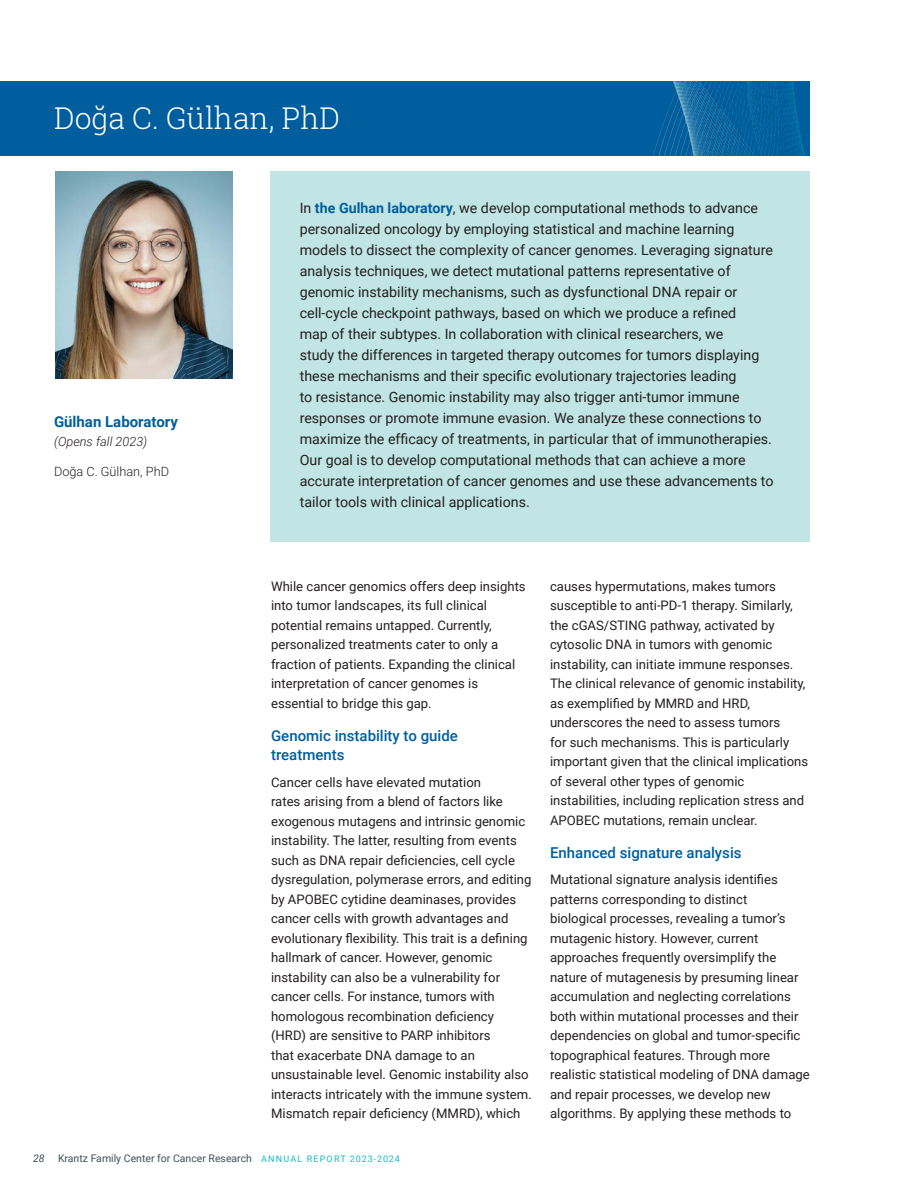
<style>
.page{position:relative;width:918px;height:1188px;background:#fff}
.page>*{position:absolute;margin:0;border:0;box-sizing:border-box;transform-origin:0 0}
.Investigator_name{font:300 30px "Roboto Slab";color:#fff}
.Body_head{font:500 15px/19.5px "Roboto";color:#005e9e}
.Lab_staff_head{font:700 15px "Roboto";color:#005e9e}
.Intro{font:14.25px/21px "Roboto";color:#231f20}
.Body_copy{font:13.2px/19.5px "Roboto";color:#231f20}
.Staff{font:300 12.75px "Roboto";color:#231f20}
.Staff-2{font:italic 300 12.75px "Roboto";color:#231f20}
.t1{font:10.5px "Roboto";color:#41515b}
.t2{font:italic 10.5px "Roboto";color:#41515b}
.s1{font-weight:700;color:#005e9e}
.s2{font-size:9px;color:#14bac6}
</style>
<div class="page">
<div style="left:0;top:81px;width:810px;height:74px;background:#005e9e"></div>
<img style="left:653px;top:81px;width:153px;height:74px">
<div style="left:270px;top:172px;width:540px;height:370px;background:#c1e5e5"></div>
<img style="left:55px;top:172px;width:177px;height:207px">
<p class="Investigator_name" style="left:54px;top:98px;width:287px">Doğa C. Gülhan, PhD</p>
<p class="Lab_staff_head" style="left:54px;top:411px;width:126px">Gülhan Laboratory</p>
<p class="Staff-2" style="left:54px;top:433px;width:95px">(Opens fall 2023)</p>
<p class="Staff" style="left:54px;top:463px;width:117px">Doğa C. Gülhan, PhD</p>
<p class="Intro" style="left:300px;top:196px;width:475px">In <span class="s1">the Gulhan laboratory</span>, we develop computational methods to advance personalized oncology by employing statistical and machine learning models to dissect the complexity of cancer genomes. Leveraging signature analysis techniques, we detect mutational patterns representative of genomic instability mechanisms, such as dysfunctional DNA repair or cell-cycle checkpoint pathways, based on which we produce a refined<br>map of their subtypes. In collaboration with clinical researchers, we<br>study the differences in targeted therapy outcomes for tumors displaying these mechanisms and their specific evolutionary trajectories leading<br>to resistance. Genomic instability may also trigger anti-tumor immune responses or promote immune evasion. We analyze these connections to maximize the efficacy of treatments, in particular that of immunotherapies.<br>Our goal is to develop computational methods that can achieve a more accurate interpretation of cancer genomes and use these advancements to tailor tools with clinical applications.</p>
<p class="Body_copy" style="left:271px;top:576px;width:256px">While cancer genomics offers deep insights into tumor landscapes, its full clinical potential remains untapped. Currently, personalized treatments cater to only a fraction of patients. Expanding the clinical interpretation of cancer genomes is essential to bridge this gap.</p>
<p class="Body_head" style="left:271px;top:725px;width:188px">Genomic instability to guide treatments</p>
<p class="Body_copy" style="left:271px;top:772px;width:262px">Cancer cells have elevated mutation<br>rates arising from a blend of factors like exogenous mutagens and intrinsic genomic instability. The latter, resulting from events such as DNA repair deficiencies, cell cycle dysregulation, polymerase errors, and editing by APOBEC cytidine deaminases, provides cancer cells with growth advantages and evolutionary flexibility. This trait is a defining hallmark of cancer. However, genomic instability can also be a vulnerability for cancer cells. For instance, tumors with homologous recombination deficiency (HRD) are sensitive to PARP inhibitors<br>that exacerbate DNA damage to an unsustainable level. Genomic instability also interacts intricately with the immune system.<br>Mismatch repair deficiency (MMRD), which</p>
<p class="Body_copy" style="left:550px;top:576px;width:260px">causes hypermutations, makes tumors susceptible to anti-PD-1 therapy. Similarly, the cGAS/STING pathway, activated by cytosolic DNA in tumors with genomic instability, can initiate immune responses.<br>The clinical relevance of genomic instability, as exemplified by MMRD and HRD, underscores the need to assess tumors<br>for such mechanisms. This is particularly important given that the clinical implications of several other types of genomic instabilities, including replication stress and APOBEC mutations, remain unclear.</p>
<p class="Body_head" style="left:550px;top:842px;width:193px">Enhanced signature analysis</p>
<p class="Body_copy" style="left:550px;top:869px;width:261px">Mutational signature analysis identifies patterns corresponding to distinct<br>biological processes, revealing a tumor’s mutagenic history. However, current approaches frequently oversimplify the nature of mutagenesis by presuming linear accumulation and neglecting correlations both within mutational processes and their dependencies on global and tumor-specific topographical features. Through more realistic statistical modeling of DNA damage and repair processes, we develop new algorithms. By applying these methods to</p>
<p class="t2" style="left:33px;top:1151px;width:13px">28</p>
<p class="t1" style="left:58px;top:1151px;width:343px">Krantz Family Center for Cancer Research <span class="s2">ANNUAL REPORT 2023-2024</span></p>
</div>
